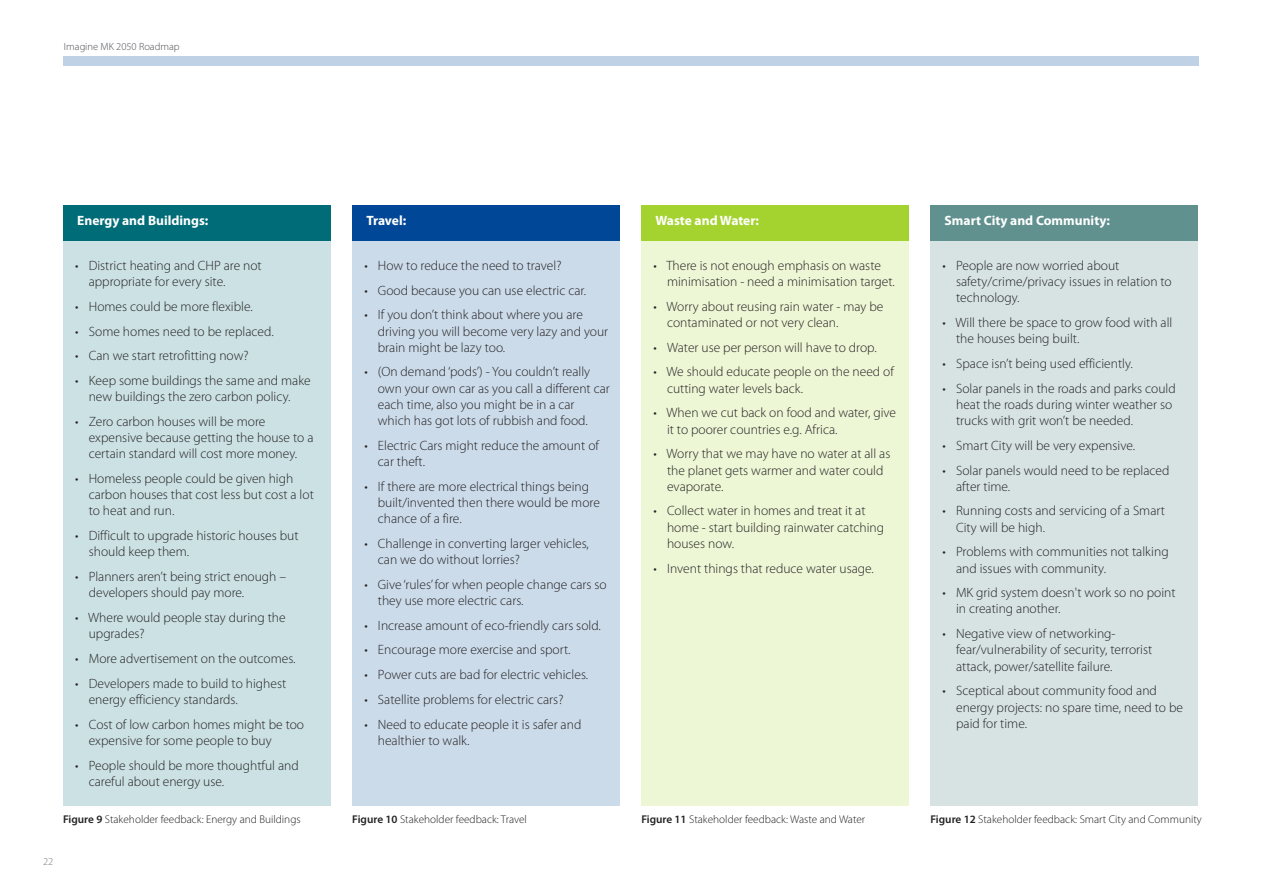
<style>
.page{position:relative;width:1263px;height:893px;background:#fff}
.page>*{position:absolute;margin:0;border:0;box-sizing:border-box;transform-origin:0 0}
.t1{font:300 13.5px/16.2px "Myriad Pro";color:#232122}
.t2{font:700 13.5px "Myriad Pro";color:#fff}
.t3{font:300 11.25px "Myriad Pro";color:#232122}
.t4{font:300 10.5px "Myriad Pro";color:#4c4f54}
.t5{font:300 10.5px "Myriad Pro";color:#737679}
.s1{font-weight:600}
</style>
<div class="page">
<div style="left:63px;top:56px;width:1135px;height:9px;background:#bfd1e5"></div>
<div style="left:63px;top:205px;width:268px;height:600px;background:#cce1e4"></div>
<div style="left:63px;top:205px;width:268px;height:36px;background:#006c78"></div>
<div style="left:352px;top:205px;width:268px;height:600px;background:#ccdbea"></div>
<div style="left:352px;top:205px;width:268px;height:36px;background:#004897"></div>
<div style="left:641px;top:205px;width:268px;height:600px;background:#edf6d5"></div>
<div style="left:641px;top:205px;width:268px;height:36px;background:#a4d32f"></div>
<div style="left:931px;top:205px;width:267px;height:600px;background:#d7e3e3"></div>
<div style="left:931px;top:205px;width:267px;height:36px;background:#60918f"></div>
<p class="t4" style="left:64px;top:42px;width:117px">Imagine MK 2050 Roadmap</p>
<p class="t2" style="left:77px;top:215px;width:133px">Energy and Buildings:</p>
<p class="t2" style="left:366px;top:215px;width:41px">Travel:</p>
<p class="t2" style="left:656px;top:215px;width:105px">Waste and Water:</p>
<p class="t2" style="left:945px;top:215px;width:167px">Smart City and Community:</p>
<p class="t1" style="left:89px;top:258px;width:175px;text-indent:-14px">• District heating and CHP are not appropriate for every site.</p>
<p class="t1" style="left:75px;top:299px;width:179px">• Homes could be more flexible.</p>
<p class="t1" style="left:75px;top:324px;width:200px">• Some homes need to be replaced.</p>
<p class="t1" style="left:75px;top:349px;width:175px">• Can we start retrofitting now?</p>
<p class="t1" style="left:75px;top:373px;width:237px;text-align:center">• Keep some buildings the same and make new buildings the zero carbon policy.</p>
<p class="t1" style="left:89px;top:414px;width:226px;text-indent:-14px">• Zero carbon houses will be more expensive because getting the house to a certain standard will cost more money.</p>
<p class="t1" style="left:89px;top:471px;width:227px;text-indent:-14px">• Homeless people could be given high carbon houses that cost less but cost a lot to heat and run.</p>
<p class="t1" style="left:89px;top:528px;width:211px;text-indent:-14px">• Difficult to upgrade historic houses but should keep them.</p>
<p class="t1" style="left:89px;top:569px;width:199px;text-indent:-14px">• Planners aren’t being strict enough – developers should pay more.</p>
<p class="t1" style="left:89px;top:610px;width:198px;text-indent:-14px">• Where would people stay during the upgrades?</p>
<p class="t1" style="left:75px;top:651px;width:222px">• More advertisement on the outcomes.</p>
<p class="t1" style="left:89px;top:676px;width:199px;text-indent:-14px">• Developers made to build to highest energy efficiency standards.</p>
<p class="t1" style="left:89px;top:717px;width:217px;text-indent:-14px">• Cost of low carbon homes might be too expensive for some people to buy</p>
<p class="t1" style="left:89px;top:758px;width:212px;text-indent:-14px">• People should be more thoughtful and careful about energy use.</p>
<p class="t1" style="left:364px;top:258px;width:199px">• How to reduce the need to travel?</p>
<p class="t1" style="left:364px;top:283px;width:223px">• Good because you can use electric car.</p>
<p class="t1" style="left:378px;top:308px;width:232px;text-indent:-14px">• If you don’t think about where you are driving you will become very lazy and your brain might be lazy too.</p>
<p class="t1" style="left:378px;top:365px;width:233px;text-indent:-14px">• (On demand ‘pods’) - You couldn’t really own your own car as you call a different car each time, also you might be in a car which has got lots of rubbish and food.</p>
<p class="t1" style="left:378px;top:438px;width:223px;text-indent:-14px">• Electric Cars might reduce the amount of car theft.</p>
<p class="t1" style="left:378px;top:479px;width:224px;text-indent:-14px">• If there are more electrical things being built/invented then there would be more chance of a fire.</p>
<p class="t1" style="left:378px;top:536px;width:213px;text-indent:-14px">• Challenge in converting larger vehicles, can we do without lorries?</p>
<p class="t1" style="left:378px;top:577px;width:230px;text-indent:-14px">• Give ‘rules’ for when people change cars so they use more electric cars.</p>
<p class="t1" style="left:364px;top:618px;width:238px">• Increase amount of eco-friendly cars sold.</p>
<p class="t1" style="left:364px;top:643px;width:208px">• Encourage more exercise and sport.</p>
<p class="t1" style="left:364px;top:667px;width:225px">• Power cuts are bad for electric vehicles.</p>
<p class="t1" style="left:364px;top:692px;width:201px">• Satellite problems for electric cars?</p>
<p class="t1" style="left:378px;top:717px;width:205px;text-indent:-14px">• Need to educate people it is safer and healthier to walk.</p>
<p class="t1" style="left:667px;top:258px;width:229px;text-indent:-14px">• There is not enough emphasis on waste minimisation - need a minimisation target.</p>
<p class="t1" style="left:667px;top:299px;width:218px;text-indent:-14px">• Worry about reusing rain water - may be contaminated or not very clean.</p>
<p class="t1" style="left:654px;top:340px;width:225px">• Water use per person will have to drop.</p>
<p class="t1" style="left:667px;top:365px;width:228px;text-indent:-14px">• We should educate people on the need of cutting water levels back.</p>
<p class="t1" style="left:667px;top:406px;width:231px;text-indent:-14px">• When we cut back on food and water, give it to poorer countries e.g. Africa.</p>
<p class="t1" style="left:667px;top:447px;width:225px;text-indent:-14px">• Worry that we may have no water at all as the planet gets warmer and water could evaporate.</p>
<p class="t1" style="left:667px;top:504px;width:219px;text-indent:-14px">• Collect water in homes and treat it at home - start building rainwater catching houses now.</p>
<p class="t1" style="left:654px;top:561px;width:222px">• Invent things that reduce water usage.</p>
<p class="t1" style="left:956px;top:258px;width:217px;text-indent:-14px">• People are now worried about safety/crime/privacy issues in relation to technology.</p>
<p class="t1" style="left:956px;top:315px;width:218px;text-indent:-14px">• Will there be space to grow food with all the houses being built.</p>
<p class="t1" style="left:943px;top:356px;width:192px">• Space isn’t being used efficiently.</p>
<p class="t1" style="left:956px;top:381px;width:221px;text-indent:-14px">• Solar panels in the roads and parks could heat the roads during winter weather so trucks with grit won’t be needed.</p>
<p class="t1" style="left:943px;top:438px;width:194px">• Smart City will be very expensive.</p>
<p class="t1" style="left:956px;top:463px;width:215px;text-indent:-14px">• Solar panels would need to be replaced after time.</p>
<p class="t1" style="left:956px;top:504px;width:210px;text-indent:-14px">• Running costs and servicing of a Smart<br>City will be high.</p>
<p class="t1" style="left:956px;top:545px;width:214px;text-indent:-14px">• Problems with communities not talking and issues with community.</p>
<p class="t1" style="left:956px;top:585px;width:221px;text-indent:-14px">• MK grid system doesn't work so no point in creating another.</p>
<p class="t1" style="left:956px;top:626px;width:198px;text-indent:-14px">• Negative view of networking&shy;fear/vulnerability of security, terrorist attack, power/satellite failure.</p>
<p class="t1" style="left:956px;top:683px;width:228px;text-indent:-14px">• Sceptical about community food and energy projects: no spare time, need to be paid for time.</p>
<p class="t3" style="left:63px;top:814px;width:239px"><span class="s1">Figure 9</span> Stakeholder feedback: Energy and Buildings</p>
<p class="t3" style="left:352px;top:814px;width:176px"><span class="s1">Figure 10</span> Stakeholder feedback: Travel</p>
<p class="t3" style="left:641px;top:814px;width:225px"><span class="s1">Figure 11</span> Stakeholder feedback: Waste and Water</p>
<p class="t3" style="left:931px;top:814px;width:273px"><span class="s1">Figure 12</span> Stakeholder feedback: Smart City and Community</p>
<p class="t5" style="left:43px;top:856px;width:12px">22</p>
</div>
